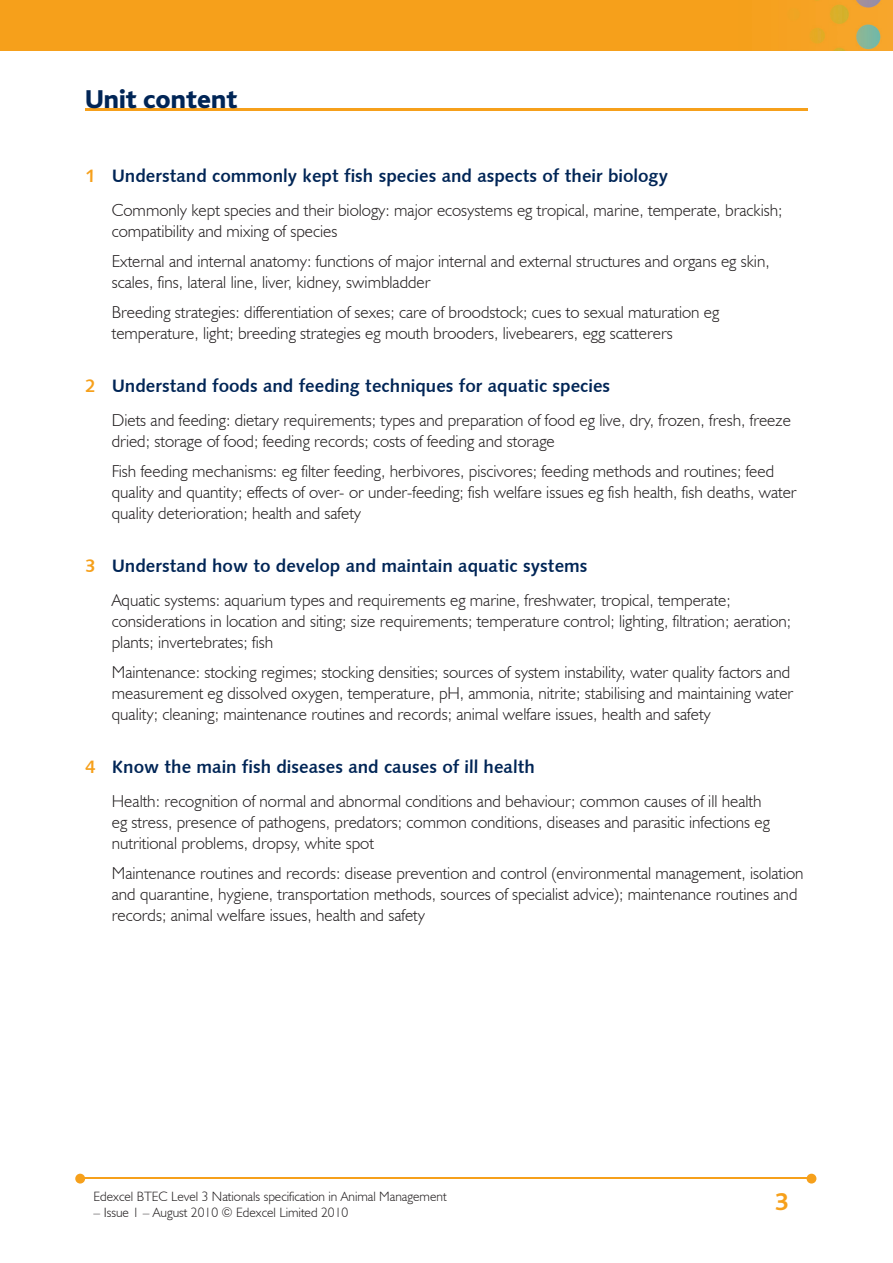
<style>
.page{position:relative;width:893px;height:1263px;background:#fff}
.page>*{position:absolute;margin:0;border:0;box-sizing:border-box;transform-origin:0 0}
.t1{font:800 27px "Bliss";color:#002556}
.t2{font:700 25.5px "Bliss";color:#f6a01b}
.t3{font:18px "Humanist 531 BT Bold A";color:#002556}
.t4{font:300 17.25px/21px "Humanist 521 BT";color:#231f20}
.t5{font:300 13.5px "Humanist 521 BT";color:#231f20}
.s1{color:#f6a01b}
</style>
<div class="page">
<img style="left:0;top:0;width:893px;height:51px">
<hr style="left:82px;top:1178px;width:728px;height:1px;background:#f6a01b">
<svg style="left:807px;top:1174px;width:9px;height:9px"></svg>
<svg style="left:75px;top:1174px;width:10px;height:9px"></svg>
<hr style="left:85px;top:108px;width:723px;height:2px;background:#f6a01b">
<h1 class="t1" style="left:85px;top:85px;width:154px">Unit content</h1>
<p class="t3" style="left:85px;top:164px;width:585px"><span class="s1">1</span> Understand commonly kept fish species and aspects of their biology</p>
<p class="t4" style="left:112px;top:199px;width:672px">Commonly kept species and their biology: major ecosystems eg tropical, marine, temperate, brackish; compatibility and mixing of species</p>
<p class="t4" style="left:112px;top:250px;width:659px">External and internal anatomy: functions of major internal and external structures and organs eg skin, scales, fins, lateral line, liver, kidney, swimbladder</p>
<p class="t4" style="left:112px;top:301px;width:609px">Breeding strategies: differentiation of sexes; care of broodstock; cues to sexual maturation eg temperature, light; breeding strategies eg mouth brooders, livebearers, egg scatterers</p>
<p class="t3" style="left:85px;top:374px;width:527px"><span class="s1">2</span> Understand foods and feeding techniques for aquatic species</p>
<p class="t4" style="left:112px;top:409px;width:681px">Diets and feeding: dietary requirements; types and preparation of food eg live, dry, frozen, fresh, freeze dried; storage of food; feeding records; costs of feeding and storage</p>
<p class="t4" style="left:112px;top:460px;width:686px">Fish feeding mechanisms: eg filter feeding, herbivores, piscivores; feeding methods and routines; feed quality and quantity; effects of over- or under-feeding; fish welfare issues eg fish health, fish deaths, water quality deterioration; health and safety</p>
<p class="t3" style="left:85px;top:554px;width:504px"><span class="s1">3</span> Understand how to develop and maintain aquatic systems</p>
<p class="t4" style="left:112px;top:589px;width:681px">Aquatic systems: aquarium types and requirements eg marine, freshwater, tropical, temperate; considerations in location and siting; size requirements; temperature control; lighting, filtration; aeration; plants; invertebrates; fish</p>
<p class="t4" style="left:112px;top:661px;width:683px">Maintenance: stocking regimes; stocking densities; sources of system instability, water quality factors and measurement eg dissolved oxygen, temperature, pH, ammonia, nitrite; stabilising and maintaining water quality; cleaning; maintenance routines and records; animal welfare issues, health and safety</p>
<p class="t3" style="left:85px;top:755px;width:451px"><span class="s1">4</span> Know the main fish diseases and causes of ill health</p>
<p class="t4" style="left:112px;top:790px;width:660px">Health: recognition of normal and abnormal conditions and behaviour; common causes of ill health eg stress, presence of pathogens, predators; common conditions, diseases and parasitic infections eg nutritional problems, dropsy, white spot</p>
<p class="t4" style="left:112px;top:862px;width:693px">Maintenance routines and records: disease prevention and control (environmental management, isolation and quarantine, hygiene, transportation methods, sources of specialist advice); maintenance routines and records; animal welfare issues, health and safety</p>
<p class="t5" style="left:94px;top:1188px;width:354px">Edexcel BTEC Level 3 Nationals specification in Animal Management</p>
<p class="t5" style="left:94px;top:1204px;width:256px">– Issue 1 – August 2010 © Edexcel Limited 2010</p>
<h2 class="t2" style="left:775px;top:1189px;width:15px">3</h2>
</div>
